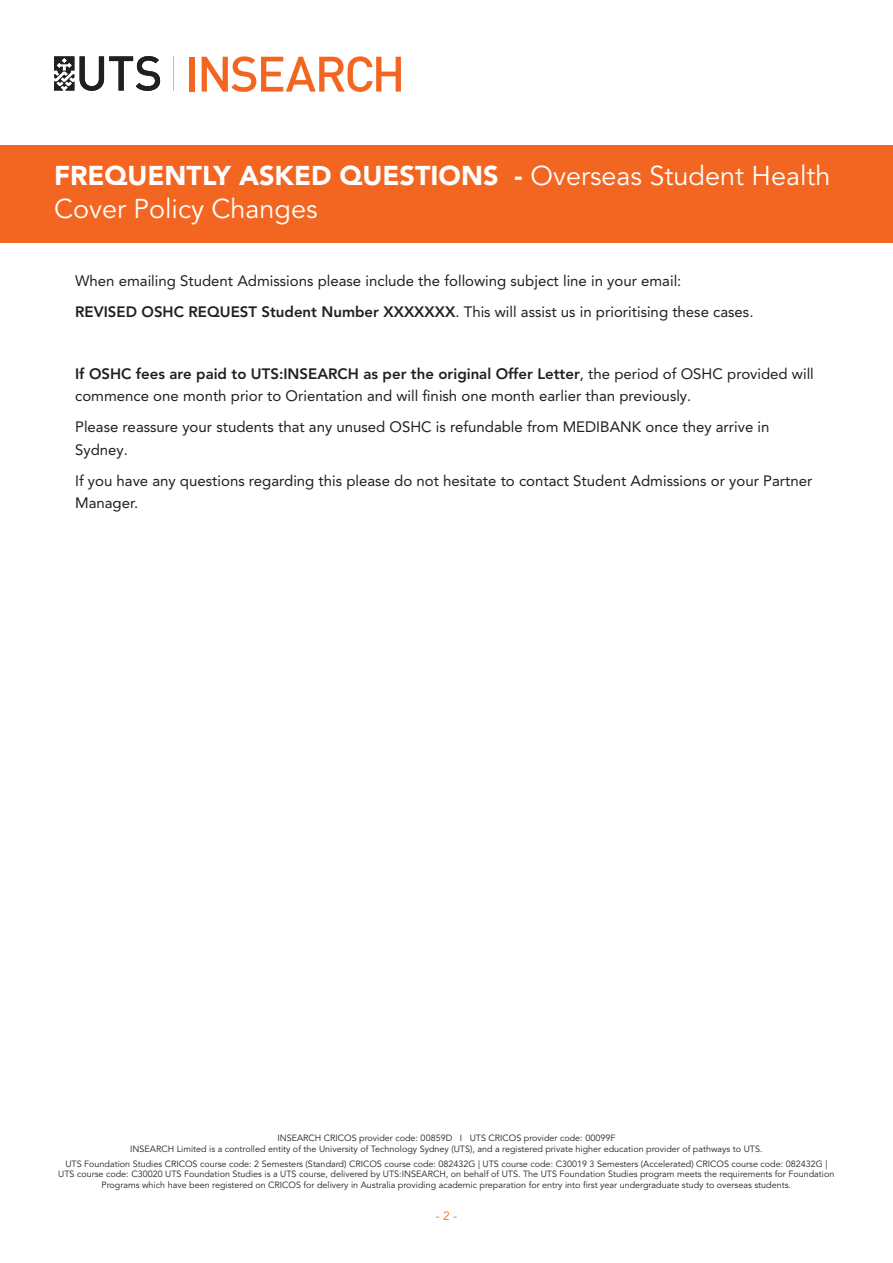
<style>
.page{position:relative;width:893px;height:1263px;background:#fff}
.page>*{position:absolute;margin:0;border:0;box-sizing:border-box;transform-origin:0 0}
.t1{font:27px/33.8px "Avenir";color:#fff}
.t2{font:15px/22.5px "Avenir LT Pro";color:#231f20}
.t3{font:12px "Avenir";color:#f36621}
.t4{font:9px/10.5px "Avenir";color:#231f20;text-align:center}
.s1{font-weight:900}
.s2{font-family:"Avenir";font-weight:800}
</style>
<div class="page">
<div style="left:0;top:145px;width:893px;height:98px;background:#f36621"></div>
<svg style="left:54px;top:56px;width:20px;height:35px"></svg>
<svg style="left:80px;top:56px;width:80px;height:35px"></svg>
<div style="left:189px;top:57px;width:5px;height:35px;background:#f36621"></div>
<svg style="left:202px;top:56px;width:199px;height:36px"></svg>
<hr style="left:173px;top:56px;width:1px;height:35px;background:#bcbdc0">
<h1 class="t1" style="left:54px;top:159px;width:778px"><span class="s1">FREQUENTLY ASKED QUESTIONS -</span> Overseas Student Health<br>Cover Policy Changes</h1>
<p class="t2" style="left:75px;top:269px;width:608px">When emailing Student Admissions please include the following subject line in your email:</p>
<p class="t2" style="left:75px;top:300px;width:680px"><span class="s2">REVISED OSHC REQUEST Student Number XXXXXXX</span>. This will assist us in prioritising these cases.</p>
<p class="t2" style="left:75px;top:362px;width:740px"><span class="s2">If OSHC fees are paid to UTS:INSEARCH as per the original Offer Letter</span>, the period of OSHC provided will commence one month prior to Orientation and will finish one month earlier than previously.</p>
<p class="t2" style="left:75px;top:416px;width:696px">Please reassure your students that any unused OSHC is refundable from MEDIBANK once they arrive in<br>Sydney.</p>
<p class="t2" style="left:75px;top:469px;width:739px">If you have any questions regarding this please do not hesitate to contact Student Admissions or your Partner<br>Manager.</p>
<p class="t4" style="left:130px;top:1133px;width:634px">INSEARCH CRICOS provider code: 00859D I UTS CRICOS provider code: 00099F<br>INSEARCH Limited is a controlled entity of the University of Technology Sydney (UTS), and a registered private higher education provider of pathways to UTS.</p>
<p class="t4" style="left:58px;top:1158px;width:778px">UTS Foundation Studies CRICOS course code: 2 Semesters (Standard) CRICOS course code: 082432G | UTS course code: C30019 3 Semesters (Accelerated) CRICOS course code: 082432G |<br>UTS course code: C30020 UTS Foundation Studies is a UTS course, delivered by UTS:INSEARCH, on behalf of UTS. The UTS Foundation Studies program meets the requirements for Foundation<br>Programs which have been registered on CRICOS for delivery in Australia providing academic preparation for entry into first year undergraduate study to overseas students.</p>
<h3 class="t3" style="left:436px;top:1208px;width:23px">- 2 -</h3>
</div>
